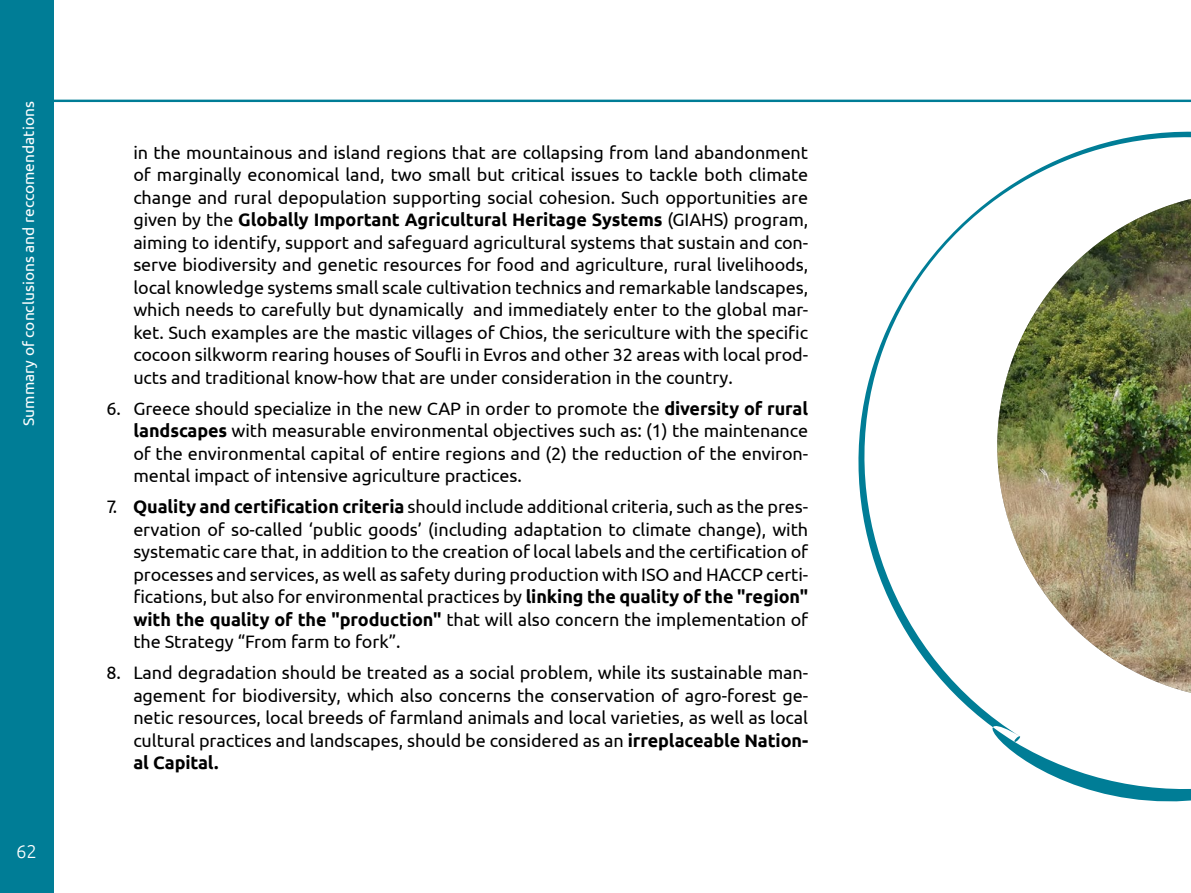
<style>
.page{position:relative;width:1191px;height:893px;background:#fff}
.page>*{position:absolute;margin:0;border:0;box-sizing:border-box;transform-origin:0 0}
.t1{font:300 18.6px "Ubuntu";color:#fff}
.t2{font:18px/22.5px "Ubuntu";letter-spacing:-.005em;color:#000;text-align:justify}
.t3{font:15.6px "Ubuntu";color:#fff}
.s1{font-weight:700}
</style>
<div class="page">
<hr style="left:0;top:100px;width:1191px;height:2px;background:#007d96">
<div style="left:0;top:0;width:53px;height:893px;background:#007d96"></div>
<img style="left:858px;top:131px;width:333px;height:671px">
<p class="t3" style="left:19px;top:426px;width:326px;rotate:-90deg">Summary of conclusions and reccomendations</p>
<p class="t1" style="left:16px;top:841px;width:22px">62</p>
<p class="t2" style="left:133px;top:140px;width:676px">in the mountainous and island regions that are collapsing from land abandonment of marginally economical land, two small but critical issues to tackle both climate change and rural depopulation supporting social cohesion. Such opportunities are given by the <span class="s1">Globally Important Agricultural Heritage Systems</span> (GIAHS) program, aiming to identify, support and safeguard agricultural systems that sustain and con&shy;serve biodiversity and genetic resources for food and agriculture, rural livelihoods, local knowledge systems small scale cultivation technics and remarkable landscapes, which needs to carefully but dynamically and immediately enter to the global mar&shy;ket. Such examples are the mastic villages of Chios, the sericulture with the specific cocoon silkworm rearing houses of Soufli in Evros and other 32 areas with local prod&shy;ucts and traditional know-how that are under consideration in the country.</p>
<p class="t2" style="left:133px;top:396px;width:676px;text-indent:-27px">6. Greece should specialize in the new CAP in order to promote the <span class="s1">diversity of rural landscapes</span> with measurable environmental objectives such as: (1) the maintenance of the environmental capital of entire regions and (2) the reduction of the environ&shy;mental impact of intensive agriculture practices.</p>
<p class="t2" style="left:133px;top:495px;width:676px;text-indent:-27px">7. <span class="s1">Quality and certification criteria</span> should include additional criteria, such as the pres&shy;ervation of so-called ‘public goods’ (including adaptation to climate change), with systematic care that, in addition to the creation of local labels and the certification of processes and services, as well as safety during production with ISO and HACCP certi&shy;fications, but also for environmental practices by <span class="s1">linking the quality of the "region" with the quality of the "production"</span> that will also concern the implementation of the Strategy “From farm to fork”.</p>
<p class="t2" style="left:133px;top:661px;width:676px;text-indent:-27px">8. Land degradation should be treated as a social problem, while its sustainable man&shy;agement for biodiversity, which also concerns the conservation of agro-forest ge&shy;netic resources, local breeds of farmland animals and local varieties, as well as local cultural practices and landscapes, should be considered as an <span class="s1">irreplaceable Nation&shy;al Capital.</span></p>
</div>
